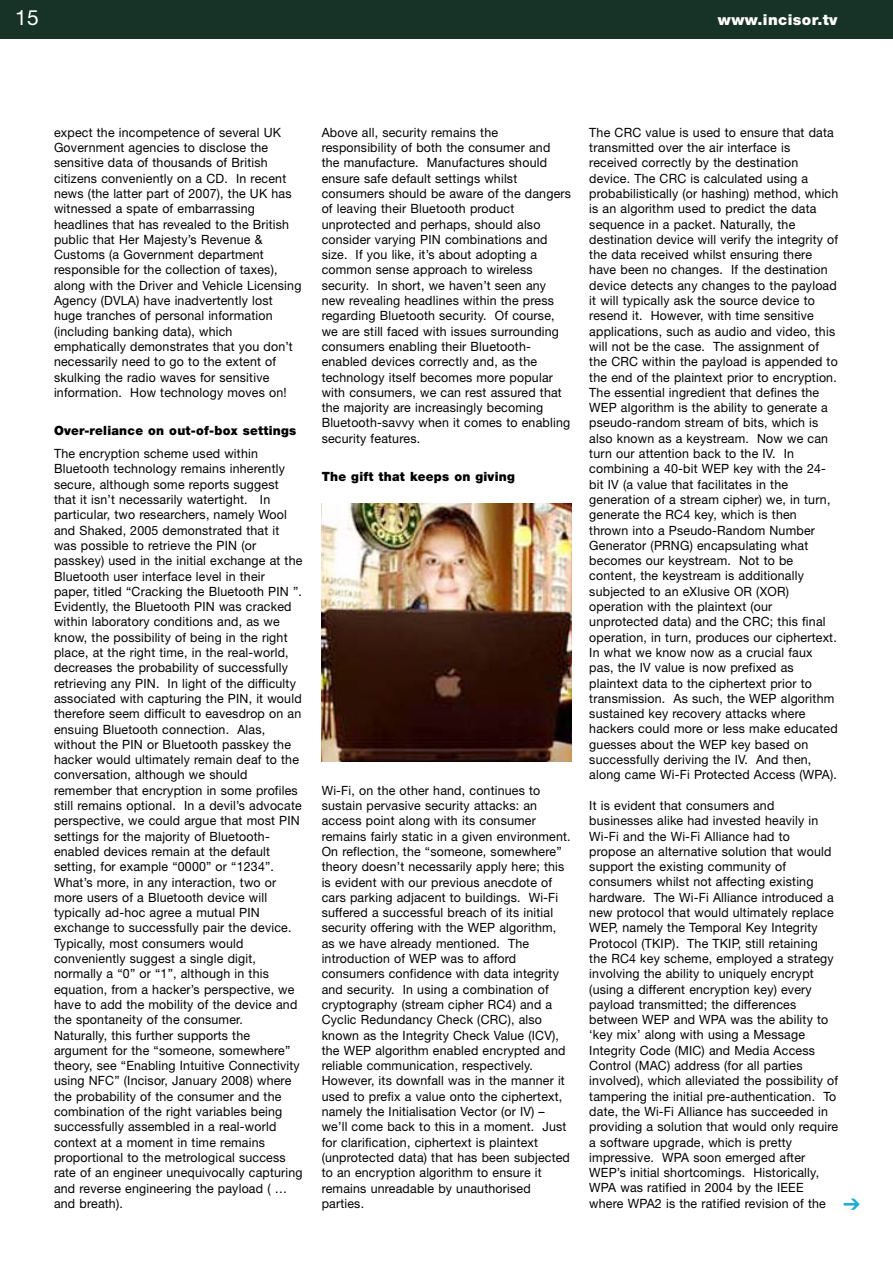
<style>
.page{position:relative;width:893px;height:1263px;background:#fff}
.page>*{position:absolute;margin:0;border:0;box-sizing:border-box;transform-origin:0 0}
.t1{font:21px "Helvetica Neue";color:#fff}
.t2{font:900 15px "Helvetica Neue";letter-spacing:.025em;color:#fff}
.t3{font:12.75px/15.3px "Helvetica Neue";letter-spacing:.015em;color:#000}
.t4{font:900 12.75px "Helvetica Neue";letter-spacing:.02em;color:#000}
.s1{color:#23accd}
</style>
<div class="page">
<div style="left:0;top:0;width:892px;height:38px;background:#173226"></div>
<img style="left:322px;top:504px;width:249px;height:257px">
<h1 class="t1" style="left:15px;top:10px;width:25px">15</h1>
<p class="t2" style="left:718px;top:15px;width:121px">www.incisor.tv</p>
<p class="t3" style="left:54px;top:126px;width:249px">expect the incompetence of several UK Government agencies to disclose the sensitive data of thousands of British citizens conveniently on a CD. In recent news (the latter part of 2007), the UK has witnessed a spate of embarrassing headlines that has revealed to the British public that Her Majesty’s Revenue &amp; Customs (a Government department responsible for the collection of taxes), along with the Driver and Vehicle Licensing Agency (DVLA) have inadvertently lost huge tranches of personal information (including banking data), which emphatically demonstrates that you don’t necessarily need to go to the extent of skulking the radio waves for sensitive information. How technology moves on!</p>
<p class="t4" style="left:54px;top:426px;width:244px">Over-reliance on out-of-box settings</p>
<p class="t3" style="left:54px;top:447px;width:250px">The encryption scheme used within Bluetooth technology remains inherently secure, although some reports suggest that it isn’t necessarily watertight. In particular, two researchers, namely Wool and Shaked, 2005 demonstrated that it was possible to retrieve the PIN (or passkey) used in the initial exchange at the Bluetooth user interface level in their paper, titled “Cracking the Bluetooth PIN ”.<br>Evidently, the Bluetooth PIN was cracked within laboratory conditions and, as we know, the possibility of being in the right place, at the right time, in the real-world, decreases the probability of successfully retrieving any PIN. In light of the difficulty associated with capturing the PIN, it would therefore seem difficult to eavesdrop on an ensuing Bluetooth connection. Alas, without the PIN or Bluetooth passkey the hacker would ultimately remain deaf to the conversation, although we should remember that encryption in some profiles still remains optional. In a devil’s advocate perspective, we could argue that most PIN settings for the majority of Bluetooth&shy;enabled devices remain at the default setting, for example “0000” or “1234”.<br>What’s more, in any interaction, two or more users of a Bluetooth device will typically ad-hoc agree a mutual PIN exchange to successfully pair the device.<br>Typically, most consumers would conveniently suggest a single digit, normally a “0” or “1”, although in this equation, from a hacker’s perspective, we have to add the mobility of the device and the spontaneity of the consumer.<br>Naturally, this further supports the argument for the “someone, somewhere” theory, see “Enabling Intuitive Connectivity using NFC” (Incisor, January 2008) where the probability of the consumer and the combination of the right variables being successfully assembled in a real-world context at a moment in time remains proportional to the metrological success rate of an engineer unequivocally capturing and reverse engineering the payload ( … and breath).</p>
<p class="t3" style="left:322px;top:126px;width:251px">Above all, security remains the responsibility of both the consumer and the manufacture. Manufactures should ensure safe default settings whilst consumers should be aware of the dangers of leaving their Bluetooth product unprotected and perhaps, should also consider varying PIN combinations and size. If you like, it’s about adopting a common sense approach to wireless security. In short, we haven’t seen any new revealing headlines within the press regarding Bluetooth security. Of course, we are still faced with issues surrounding consumers enabling their Bluetooth&shy;enabled devices correctly and, as the technology itself becomes more popular with consumers, we can rest assured that the majority are increasingly becoming Bluetooth-savvy when it comes to enabling security features.</p>
<p class="t4" style="left:322px;top:472px;width:195px">The gift that keeps on giving</p>
<p class="t3" style="left:322px;top:784px;width:250px">Wi-Fi, on the other hand, continues to sustain pervasive security attacks: an access point along with its consumer remains fairly static in a given environment.<br>On reflection, the “someone, somewhere” theory doesn’t necessarily apply here; this is evident with our previous anecdote of cars parking adjacent to buildings. Wi-Fi suffered a successful breach of its initial security offering with the WEP algorithm, as we have already mentioned. The introduction of WEP was to afford consumers confidence with data integrity and security. In using a combination of cryptography (stream cipher RC4) and a Cyclic Redundancy Check (CRC), also known as the Integrity Check Value (ICV), the WEP algorithm enabled encrypted and reliable communication, respectively.<br>However, its downfall was in the manner it used to prefix a value onto the ciphertext, namely the Initialisation Vector (or IV) – we’ll come back to this in a moment. Just for clarification, ciphertext is plaintext (unprotected data) that has been subjected to an encryption algorithm to ensure it remains unreadable by unauthorised parties.</p>
<p class="t3" style="left:589px;top:126px;width:250px">The CRC value is used to ensure that data transmitted over the air interface is received correctly by the destination device. The CRC is calculated using a probabilistically (or hashing) method, which is an algorithm used to predict the data sequence in a packet. Naturally, the destination device will verify the integrity of the data received whilst ensuring there have been no changes. If the destination device detects any changes to the payload it will typically ask the source device to resend it. However, with time sensitive applications, such as audio and video, this will not be the case. The assignment of the CRC within the payload is appended to the end of the plaintext prior to encryption.<br>The essential ingredient that defines the WEP algorithm is the ability to generate a pseudo-random stream of bits, which is also known as a keystream. Now we can turn our attention back to the IV. In combining a 40-bit WEP key with the 24- bit IV (a value that facilitates in the generation of a stream cipher) we, in turn, generate the RC4 key, which is then thrown into a Pseudo-Random Number Generator (PRNG) encapsulating what becomes our keystream. Not to be content, the keystream is additionally subjected to an eXlusive OR (XOR) operation with the plaintext (our unprotected data) and the CRC; this final operation, in turn, produces our ciphertext.<br>In what we know now as a crucial faux pas, the IV value is now prefixed as plaintext data to the ciphertext prior to transmission. As such, the WEP algorithm sustained key recovery attacks where hackers could more or less make educated guesses about the WEP key based on successfully deriving the IV. And then, along came Wi-Fi Protected Access (WPA).</p>
<p class="t3" style="left:589px;top:799px;width:273px">It is evident that consumers and<br>businesses alike had invested heavily in<br>Wi-Fi and the Wi-Fi Alliance had to<br>propose an alternative solution that would support the existing community of<br>consumers whilst not affecting existing hardware. The Wi-Fi Alliance introduced a<br>new protocol that would ultimately replace WEP, namely the Temporal Key Integrity Protocol (TKIP). The TKIP, still retaining<br>the RC4 key scheme, employed a strategy involving the ability to uniquely encrypt<br>(using a different encryption key) every<br>payload transmitted; the differences<br>between WEP and WPA was the ability to<br>‘key mix’ along with using a Message<br>Integrity Code (MIC) and Media Access<br>Control (MAC) address (for all parties<br>involved), which alleviated the possibility of tampering the initial pre-authentication. To date, the Wi-Fi Alliance has succeeded in providing a solution that would only require<br>a software upgrade, which is pretty<br>impressive. WPA soon emerged after<br>WEP’s initial shortcomings. Historically,<br>WPA was ratified in 2004 by the IEEE<br>where WPA2 is the ratified revision of the <span class="s1">➔</span></p>
</div>
